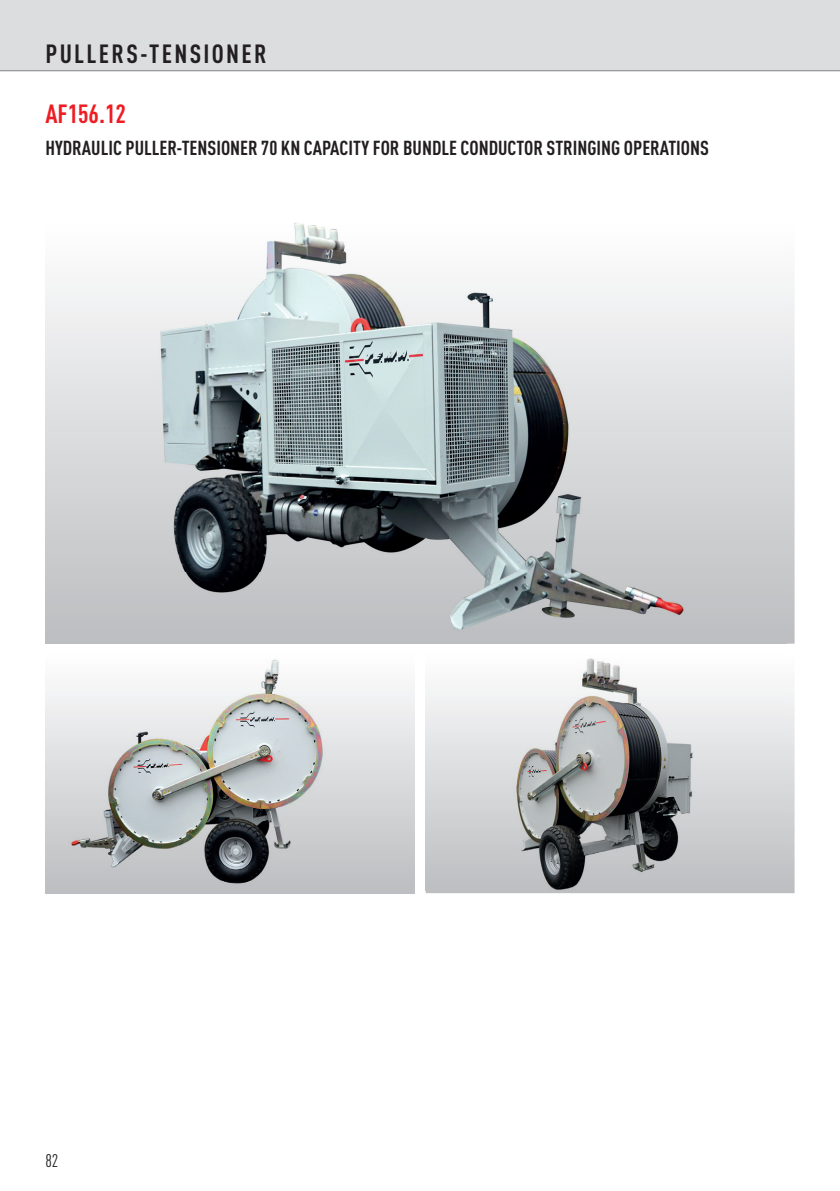
<style>
.page{position:relative;width:840px;height:1191px;background:#fff}
.page>*{position:absolute;margin:0;border:0;box-sizing:border-box;transform-origin:0 0}
.t1{font:700 26px "DIN Cond";letter-spacing:.09em;color:#231f20}
.t2{font:700 26px "DIN Cond";color:#ee1d23}
.t3{font:700 20px "DIN Cond";color:#231f20}
.t4{font:18px "DIN Cond";color:#231f20}
</style>
<div class="page">
<div style="left:0;top:0;width:839px;height:72px;background:#dcdddf"></div>
<svg style="left:425px;top:687px;width:369px;height:206px;background:#cdced0"></svg>
<img style="left:45px;top:223px;width:741px;height:420px">
<img style="left:45px;top:659px;width:369px;height:234px">
<img style="left:425px;top:658px;width:361px;height:232px">
<h1 class="t1" style="left:45px;top:44px;width:223px">PULLERS-TENSIONER</h1>
<h1 class="t2" style="left:45px;top:104px;width:82px">AF156.12</h1>
<p class="t3" style="left:45px;top:141px;width:664px">HYDRAULIC PULLER-TENSIONER 70 KN CAPACITY FOR BUNDLE CONDUCTOR STRINGING OPERATIONS</p>
<p class="t4" style="left:45px;top:1154px;width:14px">82</p>
</div>
